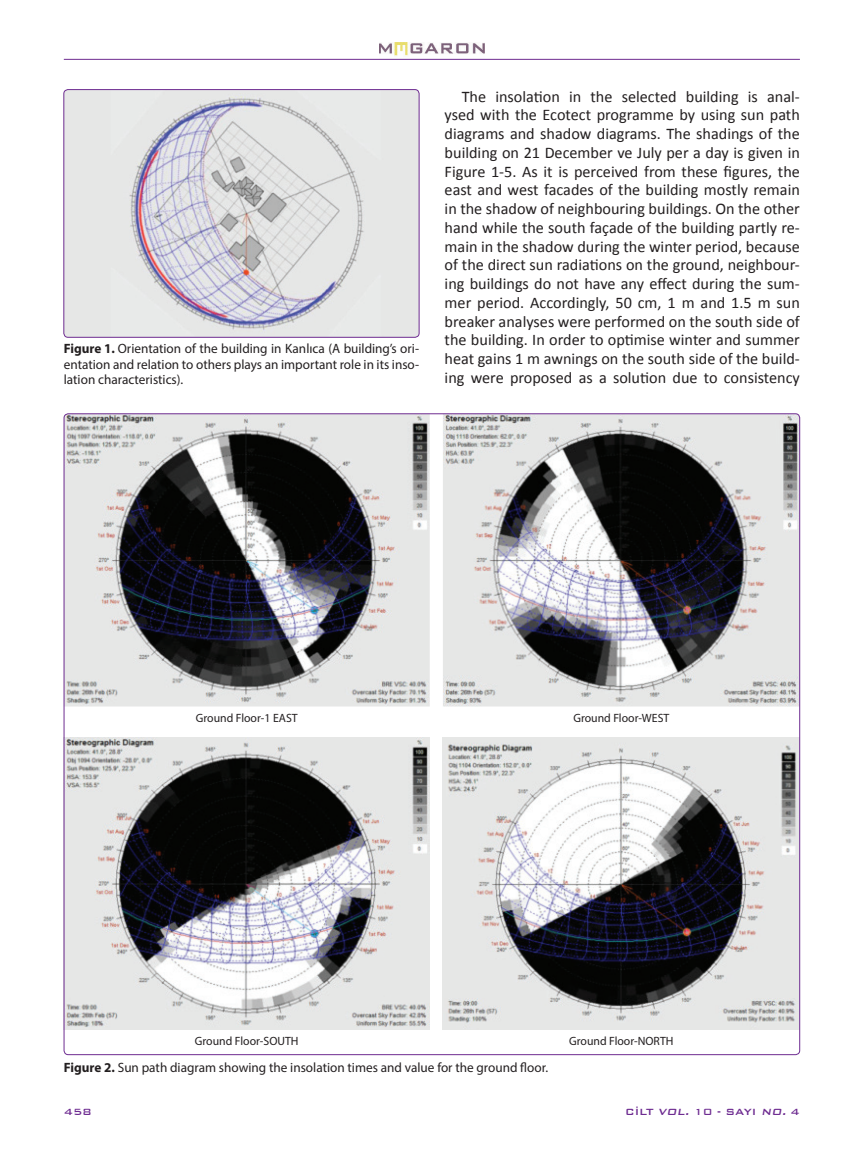
<style>
.page{position:relative;width:851px;height:1149px;background:#fff}
.page>*{position:absolute;margin:0;border:0;box-sizing:border-box;transform-origin:0 0}
.t1{font:16.2px/18.8px "Calibri";color:#231f20;text-align:justify}
.t2{font:13.5px/15px "Myriad Pro";color:#231f20;text-align:justify}
.t3{font:12px "Myriad Pro";color:#231f20}
.t4{font:500 12px "Bank Gothic BT";color:#6e2c91}
.s1{font-weight:700}
.s2{font-style:italic}
</style>
<div class="page">
<img style="left:379px;top:43px;width:105px;height:16px">
<hr style="left:64px;top:59px;width:735px;height:1px;background:#6e2c91">
<img style="left:64px;top:90px;width:355px;height:247px">
<div style="left:64px;top:89px;width:355px;height:248px;border:1px solid #6e2c91;border-radius:4px"></div>
<img style="left:64px;top:414px;width:365px;height:292px">
<img style="left:443px;top:413px;width:356px;height:293px">
<img style="left:66px;top:737px;width:363px;height:292px">
<img style="left:443px;top:737px;width:354px;height:292px">
<p class="t2" style="left:64px;top:341px;width:357px"><span class="s1">Figure 1.</span> Orientation of the building in Kanlıca (A building’s ori&shy;entation and relation to others plays an important role in its inso&shy;lation characteristics).</p>
<p class="t1" style="left:444px;top:86px;width:357px;text-indent:17px">The insolation in the selected building is anal&shy;ysed with the Ecotect programme by using sun path diagrams and shadow diagrams. The shadings of the building on 21 December ve July per a day is given in Figure 1-5. As it is perceived from these figures, the east and west facades of the building mostly remain in the shadow of neighbouring buildings. On the other hand while the south façade of the building partly re&shy;main in the shadow during the winter period, because of the direct sun radiations on the ground, neighbour&shy;ing buildings do not have any effect during the sum&shy;mer period. Accordingly, 50 cm, 1 m and 1.5 m sun breaker analyses were performed on the south side of the building. In order to optimise winter and summer heat gains 1 m awnings on the south side of the build&shy;ing were proposed as a solution due to consistency</p>
<p class="t3" style="left:196px;top:710px;width:103px">Ground Floor-1 EAST</p>
<p class="t3" style="left:195px;top:1032px;width:105px">Ground Floor-SOUTH</p>
<p class="t3" style="left:573px;top:710px;width:97px">Ground Floor-WEST</p>
<p class="t3" style="left:569px;top:1032px;width:106px">Ground Floor-NORTH</p>
<p class="t2" style="left:64px;top:1059px;width:485px"><span class="s1">Figure 2.</span> Sun path diagram showing the insolation times and value for the ground floor.</p>
<p class="t4" style="left:64px;top:1104px;width:29px">458</p>
<p class="t4" style="left:625px;top:1104px;width:176px">CİLT <span class="s2">VOL.</span> 10 - SAYI <span class="s2">NO.</span> 4</p>
</div>
